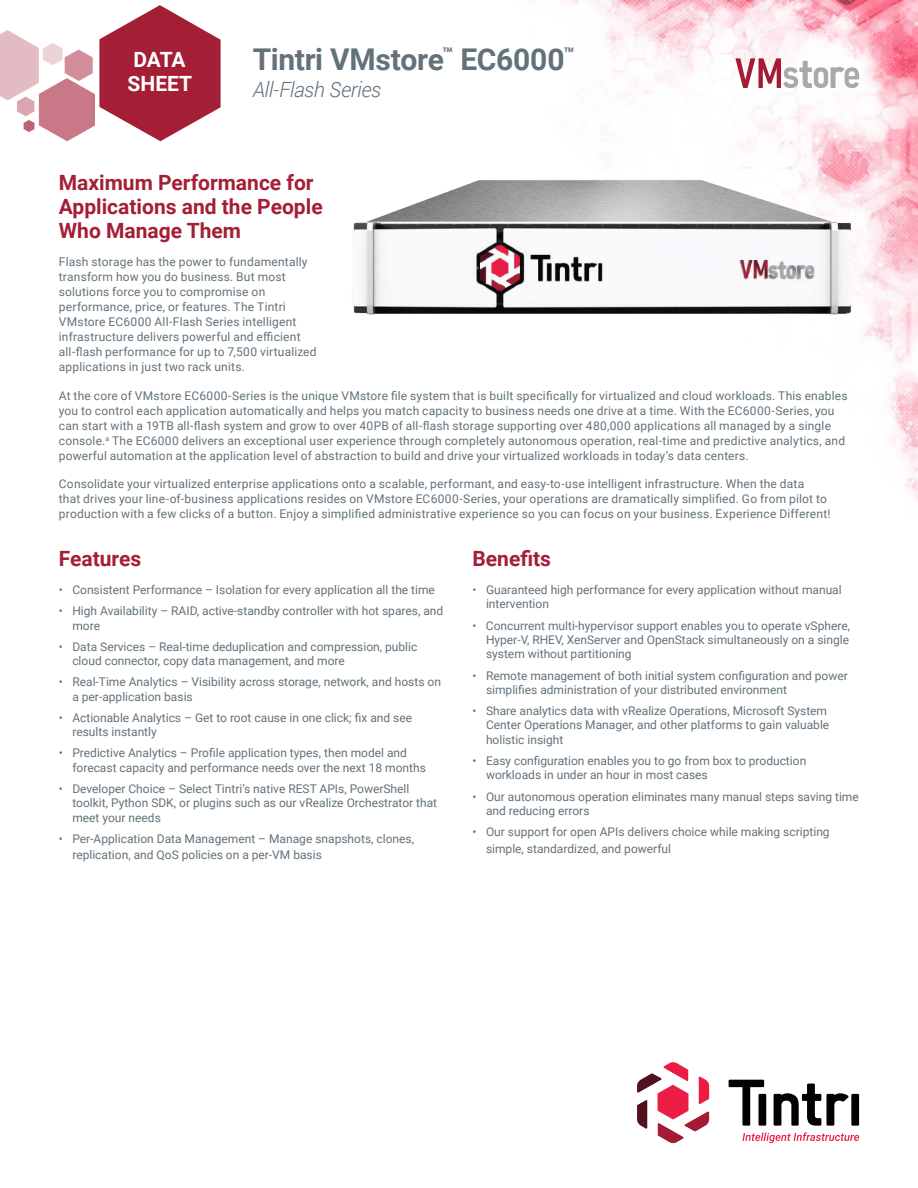
<style>
.page{position:relative;width:918px;height:1188px;background:#fff}
.page>*{position:absolute;margin:0;border:0;box-sizing:border-box;transform-origin:0 0}
.t1{font:700 30px "Roboto";letter-spacing:-.01em;color:#63717a}
.t2{font:700 21px/24px "Roboto";color:#a41e36}
.t3{font:italic 300 21px "Roboto";letter-spacing:-.02em;color:#63717a}
.t4{font:700 21px/24px "Roboto";color:#fff}
.t5{font:12px/14.4px "Roboto";color:#63717a}
</style>
<div class="page">
<img style="left:570px;top:0;width:348px;height:501px">
<svg style="left:0;top:5px;width:221px;height:136px"></svg>
<img style="left:353px;top:174px;width:499px;height:149px">
<svg style="left:742px;top:1132px;width:117px;height:11px"></svg>
<svg style="left:729px;top:1080px;width:35px;height:46px"></svg>
<div style="left:851px;top:1094px;width:8px;height:32px;background:#010102"></div>
<svg style="left:827px;top:1093px;width:22px;height:33px"></svg>
<svg style="left:774px;top:1084px;width:47px;height:42px"></svg>
<div style="left:759px;top:1094px;width:7px;height:32px;background:#010102"></div>
<svg style="left:637px;top:1062px;width:72px;height:81px"></svg>
<svg style="left:735px;top:58px;width:124px;height:30px"></svg>
<h2 class="t4" style="left:128px;top:50px;width:66px">DATA<br>SHEET</h2>
<h1 class="t1" style="left:253px;top:47px;width:323px">Tintri VMstore<sup>™</sup> EC6000<sup>™</sup></h1>
<h2 class="t3" style="left:253px;top:77px;width:130px">All-Flash Series</h2>
<h2 class="t2" style="left:59px;top:172px;width:265px">Maximum Performance for<br>Applications and the People<br>Who Manage Them</h2>
<p class="t5" style="left:59px;top:255px;width:259px;line-height:15px">Flash storage has the power to fundamentally transform how you do business. But most solutions force you to compromise on performance, price, or features. The Tintri VMstore EC6000 All-Flash Series intelligent infrastructure delivers powerful and e昀케cient all-昀氀ash performance for up to 7,500 virtualized applications in just two rack units.</p>
<p class="t5" style="left:59px;top:387px;width:790px;line-height:15px">At the core of VMstore EC6000-Series is the unique VMstore 昀椀le system that is built speci昀椀cally for virtualized and cloud workloads. This enables you to control each application automatically and helps you match capacity to business needs one drive at a time. With the EC6000-Series, you can start with a 19TB all-昀氀ash system and grow to over 40PB of all-昀氀ash storage supporting over 480,000 applications all managed by a single console.<sup>a</sup> The EC6000 delivers an exceptional user experience through completely autonomous operation, real-time and predictive analytics, and powerful automation at the application level of abstraction to build and drive your virtualized workloads in today’s data centers.</p>
<p class="t5" style="left:59px;top:476px;width:773px;line-height:15px">Consolidate your virtualized enterprise applications onto a scalable, performant, and easy-to-use intelligent infrastructure. When the data<br>that drives your line-of-business applications resides on VMstore EC6000-Series, your operations are dramatically simpli昀椀ed. Go from pilot to production with a few clicks of a button. Enjoy a simpli昀椀ed administrative experience so you can focus on your business. Experience Different!</p>
<h2 class="t2" style="left:59px;top:548px;width:84px">Features</h2>
<p class="t5" style="left:59px;top:584px;width:378px">• Consistent Performance – Isolation for every application all the time</p>
<p class="t5" style="left:72px;top:605px;width:372px;text-indent:-14px">• High Availability – RAID, active-standby controller with hot spares, and more</p>
<p class="t5" style="left:72px;top:640px;width:346px;text-indent:-14px">• Data Services – Real-time deduplication and compression, public cloud connector, copy data management, and more</p>
<p class="t5" style="left:72px;top:676px;width:370px;text-indent:-14px">• Real-Time Analytics – Visibility across storage, network, and hosts on a per-application basis</p>
<p class="t5" style="left:72px;top:711px;width:341px;text-indent:-14px">• Actionable Analytics – Get to root cause in one click; 昀椀x and see results instantly</p>
<p class="t5" style="left:72px;top:747px;width:355px;text-indent:-14px">• Predictive Analytics – Pro昀椀le application types, then model and forecast capacity and performance needs over the next 18 months</p>
<p class="t5" style="left:72px;top:782px;width:366px;text-indent:-14px">• Developer Choice – Select Tintri’s native REST APIs, PowerShell toolkit, Python SDK, or plugins such as our vRealize Orchestrator that meet your needs</p>
<p class="t5" style="left:72px;top:831px;width:343px;line-height:16.5px;text-indent:-14px">• Per-Application Data Management – Manage snapshots, clones, replication, and QoS policies on a per-VM basis</p>
<h2 class="t2" style="left:472px;top:546px;width:80px">Bene昀椀ts</h2>
<p class="t5" style="left:486px;top:584px;width:357px;text-indent:-14px">• Guaranteed high performance for every application without manual intervention</p>
<p class="t5" style="left:486px;top:619px;width:366px;text-align:justify;text-indent:-14px">• Concurrent multi-hypervisor support enables you to operate vSphere, Hyper-V, RHEV, XenServer and OpenStack simultaneously on a single system without partitioning</p>
<p class="t5" style="left:486px;top:669px;width:363px;text-indent:-14px">• Remote management of both initial system con昀椀guration and power simpli昀椀es administration of your distributed environment</p>
<p class="t5" style="left:486px;top:705px;width:345px;text-indent:-14px">• Share analytics data with vRealize Operations, Microsoft System<br>Center Operations Manager, and other platforms to gain valuable holistic insight</p>
<p class="t5" style="left:486px;top:755px;width:322px;text-indent:-14px">• Easy con昀椀guration enables you to go from box to production workloads in under an hour in most cases</p>
<p class="t5" style="left:486px;top:790px;width:374px;text-indent:-14px">• Our autonomous operation eliminates many manual steps saving time and reducing errors</p>
<p class="t5" style="left:486px;top:825px;width:345px;line-height:16.5px;text-indent:-14px">• Our support for open APIs delivers choice while making scripting simple, standardized, and powerful</p>
</div>
